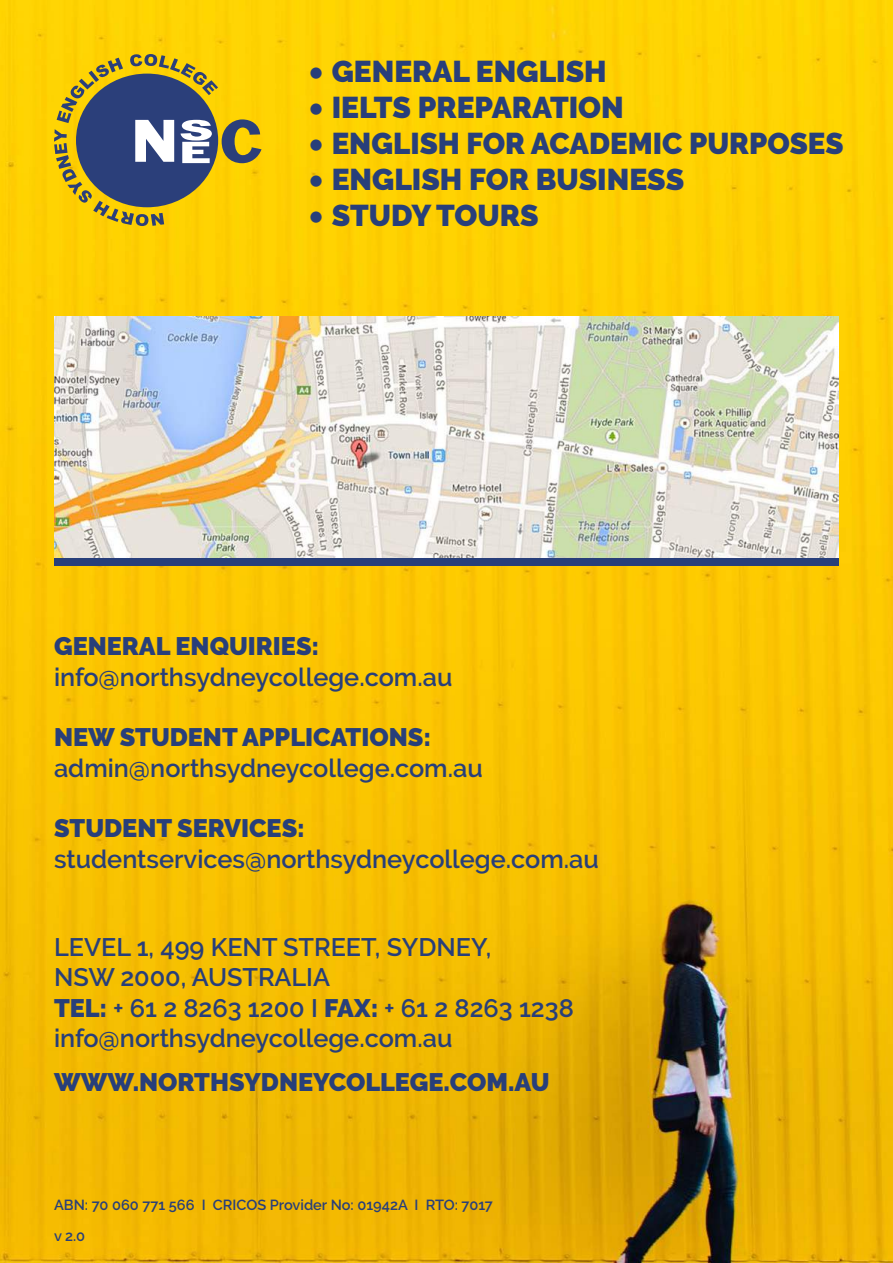
<style>
.page{position:relative;width:893px;height:1263px;background:#fff}
.page>*{position:absolute;margin:0;border:0;box-sizing:border-box;transform-origin:0 0}
.t1{font:900 30px "Raleway";color:#283f7a}
.t2{font:600 25.2px/30.3px "Raleway";color:#283f7a}
.t3{font:900 25.2px "Raleway";color:#283f7a}
.t4{font:600 14.55px/31.3px "Raleway";color:#283f7a}
.s1{font-family:"Lato";font-weight:400}
.s2{font-weight:900}
</style>
<div class="page">
<img style="left:0;top:0;width:893px;height:1263px">
<svg style="left:54px;top:54px;width:207px;height:172px;background:#a09246"></svg>
<img style="left:54px;top:317px;width:785px;height:241px">
<div style="left:54px;top:558px;width:785px;height:8px;background:#283f7a"></div>
<p class="t1" style="left:308px;top:54px;width:301px"><span class="s1">•</span> GENERAL ENGLISH</p>
<p class="t1" style="left:308px;top:90px;width:318px"><span class="s1">•</span> IELTS PREPARATION</p>
<p class="t1" style="left:308px;top:126px;width:537px"><span class="s1">•</span> ENGLISH FOR ACADEMIC PURPOSES</p>
<p class="t1" style="left:308px;top:162px;width:378px"><span class="s1">•</span> ENGLISH FOR BUSINESS</p>
<p class="t1" style="left:308px;top:198px;width:232px"><span class="s1">•</span> STUDY TOURS</p>
<p class="t3" style="left:54px;top:632px;width:267px">GENERAL ENQUIRIES:</p>
<p class="t2" style="left:54px;top:662px;width:400px">info@northsydneycollege.com.au</p>
<p class="t3" style="left:54px;top:723px;width:379px">NEW STUDENT APPLICATIONS:</p>
<p class="t2" style="left:54px;top:752px;width:430px">admin@northsydneycollege.com.au</p>
<p class="t3" style="left:54px;top:814px;width:252px">STUDENT SERVICES:</p>
<p class="t2" style="left:54px;top:843px;width:546px">studentservices@northsydneycollege.com.au</p>
<p class="t2" style="left:54px;top:932px;width:521px">LEVEL 1, 499 KENT STREET, SYDNEY,<br>NSW 2000, AUSTRALIA<br><span class="s2">TEL:</span> + 61 2 8263 1200 I <span class="s2">FAX:</span> + 61 2 8263 1238 info@northsydneycollege.com.au</p>
<p class="t3" style="left:54px;top:1067px;width:497px">WWW.NORTHSYDNEYCOLLEGE.COM.AU</p>
<p class="t4" style="left:54px;top:1189px;width:440px">ABN: 70 060 771 566 │ I CRICOS Provider No: 01942A I RTO: 7017 v 2.0</p>
</div>
